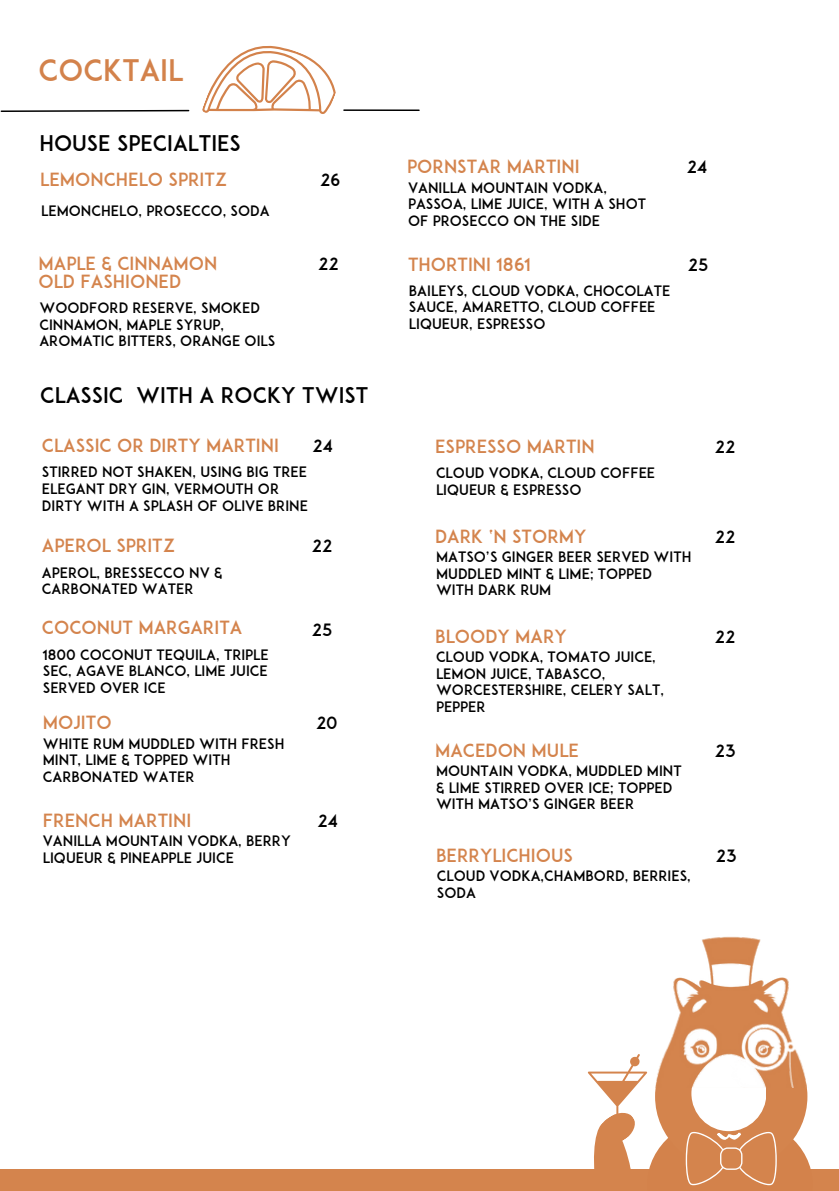
<style>
.page{position:relative;width:839px;height:1191px;background:#fff}
.page>*{position:absolute;margin:0;border:0;box-sizing:border-box;transform-origin:0 0}
.t1{font:29.4px "ADAM.CGPRO";color:#d3824b}
.t2{font:21.4px "ADAM.CGPRO";color:#000}
.t3{font:18px/18px "ADAM.CGPRO";color:#d4844d}
.t4{font:16.8px "ADAM.CGPRO";color:#000}
.t5{font:14.2px/16.6px "ADAM.CGPRO";color:#000}
</style>
<div class="page">
<svg style="left:0;top:109px;width:190px;height:3px"></svg>
<hr style="left:344px;top:109px;width:75px;height:2px;background:#000">
<svg style="left:202px;top:45px;width:143px;height:69px"></svg>
<div style="left:15px;top:1169px;width:823px;height:22px;background:#d4844d"></div>
<svg style="left:649px;top:1115px;width:162px;height:54px;fill:#d3824b"></svg>
<div style="left:655px;top:1023px;width:152px;height:147px;background:#d4844d;border-radius:50%"></div>
<div style="left:691px;top:1056px;width:75px;height:75px;background:#fff;border-radius:50%"></div>
<svg style="left:684px;top:1129px;width:93px;height:57px"></svg>
<img style="left:655px;top:936px;width:152px;height:151px">
<svg style="left:587px;top:1054px;width:60px;height:115px"></svg>
<h3 class="t1" style="left:39px;top:59px;width:146px">COCKTAIL</h3>
<p class="t2" style="left:39px;top:135px;width:203px">HOUSE SPECIALTIES</p>
<p class="t3" style="left:40px;top:173px;width:189px">LEMONCHELO SPRITZ</p>
<h3 class="t4" style="left:320px;top:174px;width:22px">26</h3>
<p class="t5" style="left:41px;top:204px;width:230px">LEMONCHELO, PROSECCO, SODA</p>
<h1 class="t3" style="left:39px;top:256px;width:180px">MAPLE &amp; CINNAMON<br>OLD FASHIONED</h1>
<h3 class="t5" style="left:39px;top:301px;width:237px">WOODFORD RESERVE, SMOKED<br>CINNAMON, MAPLE SYRUP,<br>AROMATIC BITTERS, ORANGE OILS</h3>
<p class="t4" style="left:318px;top:257px;width:22px">22</p>
<p class="t2" style="left:40px;top:387px;width:329px">CLASSIC WITH A ROCKY TWIST</p>
<p class="t3" style="left:407px;top:160px;width:174px">PORNSTAR MARTINI</p>
<h2 class="t5" style="left:408px;top:181px;width:239px">VANILLA MOUNTAIN VODKA,<br>PASSOA, LIME JUICE, WITH A SHOT<br>OF PROSECCO ON THE SIDE</h2>
<h3 class="t4" style="left:687px;top:161px;width:22px">24</h3>
<p class="t3" style="left:408px;top:257px;width:124px">THORTINI 1861</p>
<h3 class="t4" style="left:687px;top:258px;width:22px">25</h3>
<p class="t5" style="left:409px;top:284px;width:263px">BAILEYS, CLOUD VODKA, CHOCOLATE<br>SAUCE, AMARETTO, CLOUD COFFEE<br>LIQUEUR, ESPRESSO</p>
<h2 class="t3" style="left:42px;top:439px;width:238px">CLASSIC OR DIRTY MARTINI</h2>
<h3 class="t3" style="left:435px;top:440px;width:161px">ESPRESSO MARTIN</h3>
<p class="t4" style="left:312px;top:440px;width:22px">24</p>
<h3 class="t4" style="left:714px;top:441px;width:22px">22</h3>
<p class="t5" style="left:42px;top:465px;width:267px">STIRRED NOT SHAKEN, USING BIG TREE<br>ELEGANT DRY GIN, VERMOUTH OR<br>DIRTY WITH A SPLASH OF OLIVE BRINE</p>
<p class="t5" style="left:436px;top:466px;width:221px">CLOUD VODKA, CLOUD COFFEE<br>LIQUEUR &amp; ESPRESSO</p>
<p class="t3" style="left:42px;top:539px;width:135px">APEROL SPRITZ</p>
<h3 class="t5" style="left:42px;top:566px;width:182px">APEROL, BRESSECCO NV &amp;<br>CARBONATED WATER</h3>
<p class="t4" style="left:312px;top:540px;width:22px">22</p>
<h3 class="t3" style="left:435px;top:529px;width:153px">DARK ‘N STORMY</h3>
<p class="t5" style="left:436px;top:550px;width:257px">MATSO’S GINGER BEER SERVED WITH<br>MUDDLED MINT &amp; LIME; TOPPED<br>WITH DARK RUM</p>
<p class="t4" style="left:714px;top:530px;width:22px">22</p>
<p class="t3" style="left:42px;top:621px;width:202px">COCONUT MARGARITA</p>
<p class="t5" style="left:43px;top:648px;width:227px;text-align:justify">1800 COCONUT TEQUILA, TRIPLE SEC, AGAVE BLANCO, LIME JUICE SERVED OVER ICE</p>
<p class="t3" style="left:43px;top:716px;width:70px">MOJITO</p>
<h3 class="t5" style="left:43px;top:737px;width:243px">WHITE RUM MUDDLED WITH FRESH<br>MINT, LIME &amp; TOPPED WITH<br>CARBONATED WATER</h3>
<p class="t3" style="left:43px;top:813px;width:150px">FRENCH MARTINI</p>
<h3 class="t5" style="left:43px;top:834px;width:249px">VANILLA MOUNTAIN VODKA, BERRY<br>LIQUEUR &amp; PINEAPPLE JUICE</h3>
<p class="t4" style="left:312px;top:623px;width:22px">25</p>
<p class="t4" style="left:316px;top:717px;width:23px">20</p>
<p class="t4" style="left:317px;top:814px;width:22px">24</p>
<p class="t3" style="left:435px;top:629px;width:133px">BLOODY MARY</p>
<h3 class="t4" style="left:714px;top:630px;width:22px">22</h3>
<p class="t5" style="left:436px;top:650px;width:229px">CLOUD VODKA, TOMATO JUICE,<br>LEMON JUICE, TABASCO,<br>WORCESTERSHIRE, CELERY SALT,<br>PEPPER</p>
<h3 class="t3" style="left:435px;top:743px;width:145px">MACEDON MULE</h3>
<p class="t5" style="left:436px;top:764px;width:247px">MOUNTAIN VODKA, MUDDLED MINT &amp; LIME STIRRED OVER ICE; TOPPED<br>WITH MATSO’S GINGER BEER</p>
<p class="t4" style="left:714px;top:744px;width:22px">23</p>
<p class="t3" style="left:436px;top:848px;width:138px">BERRYLICHIOUS</p>
<h3 class="t4" style="left:715px;top:849px;width:22px">23</h3>
<p class="t5" style="left:437px;top:869px;width:255px">CLOUD VODKA,CHAMBORD, BERRIES,<br>SODA</p>
</div>
